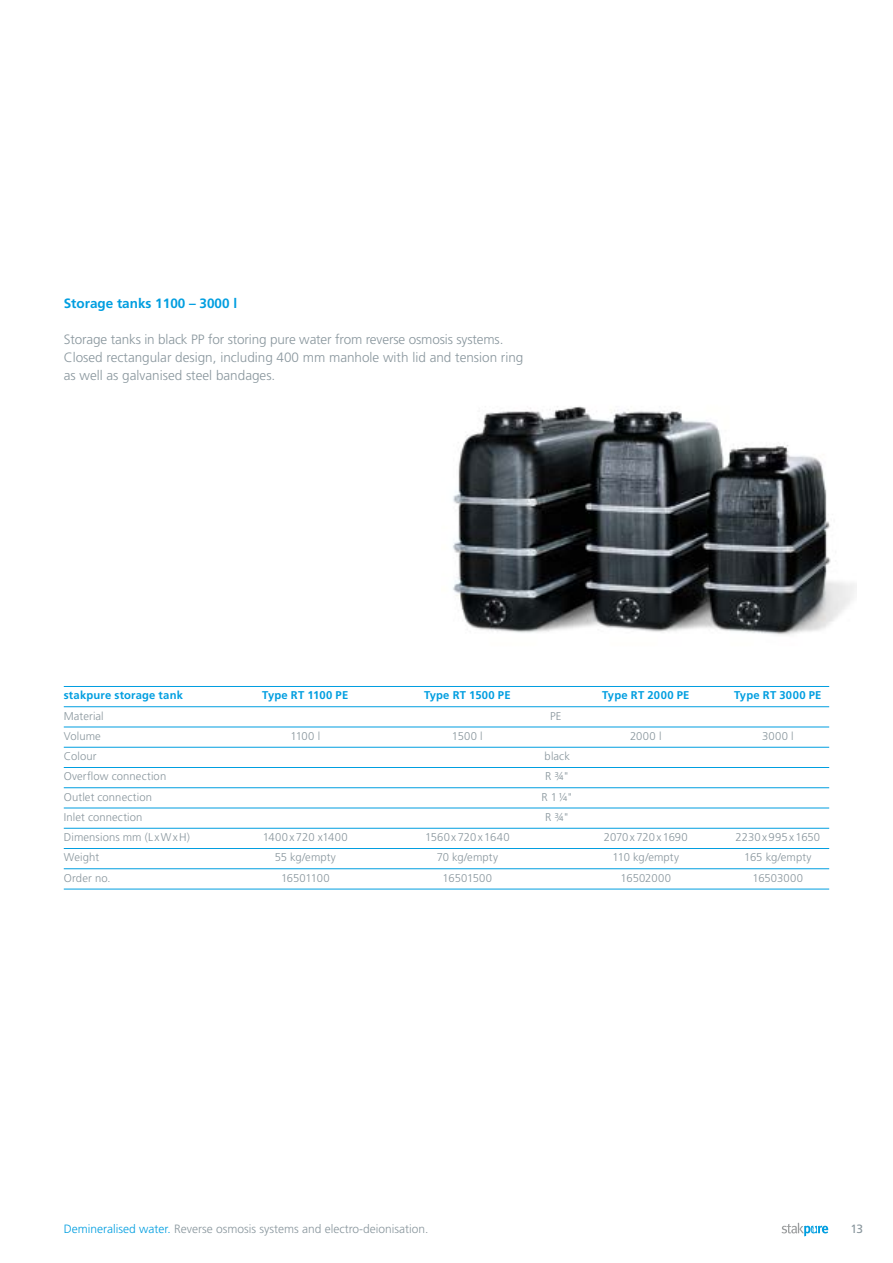
<style>
.page{position:relative;width:893px;height:1263px;background:#fff}
.page>*{position:absolute;margin:0;border:0;box-sizing:border-box;transform-origin:0 0}
.t1{font:300 13.5px/18px "Frutiger LT Pro";color:#89969d}
.t2{font:700 13.5px "Frutiger LT Pro";color:#009ee0}
.t3{font:300 12px "Frutiger LT Pro";color:#89969d}
.t4{font:12px "Frutiger LT Pro";color:#89969d}
.t5{font:300 11.25px "Frutiger LT Pro";letter-spacing:.01em;color:#89969d}
.t6{font:700 11.25px "Frutiger LT Pro";letter-spacing:.015em;color:#009ee0}
.t7{font:300 11.25px "Frutiger LT Pro";letter-spacing:.03em;color:#89969d}
.t8{font:300 11.25px "Frutiger LT Pro";letter-spacing:-.025em;color:#89969d}
.s1{color:#009ee0}
</style>
<div class="page">
<svg style="left:782px;top:1223px;width:46px;height:13px"></svg>
<hr style="left:64px;top:686px;width:765px;height:1px;background:#009ee0">
<hr style="left:64px;top:706px;width:765px;height:1px;background:#009ee0">
<hr style="left:64px;top:727px;width:765px;height:1px;background:#009ee0">
<hr style="left:64px;top:747px;width:765px;height:1px;background:#009ee0">
<hr style="left:64px;top:767px;width:765px;height:1px;background:#009ee0">
<hr style="left:64px;top:787px;width:765px;height:1px;background:#009ee0">
<hr style="left:64px;top:808px;width:765px;height:1px;background:#009ee0">
<hr style="left:64px;top:828px;width:765px;height:1px;background:#009ee0">
<hr style="left:64px;top:848px;width:765px;height:1px;background:#009ee0">
<hr style="left:64px;top:868px;width:765px;height:1px;background:#009ee0">
<hr style="left:64px;top:889px;width:765px;height:1px;background:#009ee0">
<img style="left:452px;top:406px;width:404px;height:229px">
<p class="t2" style="left:64px;top:295px;width:175px">Storage tanks 1100 – 3000 l</p>
<p class="t1" style="left:64px;top:330px;width:461px">Storage tanks in black PP for storing pure water from reverse osmosis systems.<br>Closed rectangular design, including 400 mm manhole with lid and tension ring as well as galvanised steel bandages.</p>
<p class="t6" style="left:64px;top:689px;width:121px">stakpure storage tank</p>
<p class="t6" style="left:262px;top:689px;width:88px">Type RT 1100 PE</p>
<p class="t6" style="left:424px;top:689px;width:88px">Type RT 1500 PE</p>
<p class="t6" style="left:602px;top:689px;width:89px">Type RT 2000 PE</p>
<p class="t6" style="left:734px;top:689px;width:89px">Type RT 3000 PE</p>
<p class="t5" style="left:64px;top:709px;width:42px">Material</p>
<p class="t5" style="left:550px;top:709px;width:13px">PE</p>
<p class="t5" style="left:64px;top:729px;width:39px">Volume</p>
<p class="t5" style="left:290px;top:729px;width:31px">1100 l</p>
<p class="t5" style="left:452px;top:729px;width:32px">1500 l</p>
<p class="t5" style="left:630px;top:729px;width:33px">2000 l</p>
<p class="t5" style="left:762px;top:729px;width:33px">3000 l</p>
<p class="t5" style="left:64px;top:750px;width:34px">Colour</p>
<p class="t5" style="left:545px;top:750px;width:27px">black</p>
<p class="t5" style="left:64px;top:770px;width:104px">Overflow connection</p>
<p class="t5" style="left:545px;top:770px;width:26px">R ¾"</p>
<p class="t5" style="left:64px;top:790px;width:90px">Outlet connection</p>
<p class="t5" style="left:541px;top:790px;width:33px">R 1¼"</p>
<p class="t5" style="left:64px;top:810px;width:80px">Inlet connection</p>
<p class="t5" style="left:545px;top:810px;width:26px">R ¾"</p>
<p class="t5" style="left:64px;top:831px;width:128px">Dimensions mm (L xWxH)</p>
<p class="t7" style="left:263px;top:831px;width:86px">1400x720 x1400</p>
<p class="t5" style="left:425px;top:831px;width:86px">1560x720x1640</p>
<p class="t5" style="left:604px;top:831px;width:85px">2070x720x1690</p>
<p class="t5" style="left:735px;top:831px;width:86px">2230x995x1650</p>
<p class="t5" style="left:64px;top:851px;width:37px">Weight</p>
<p class="t5" style="left:275px;top:851px;width:63px">55 kg/empty</p>
<p class="t5" style="left:437px;top:851px;width:63px">70 kg/empty</p>
<p class="t5" style="left:613px;top:851px;width:68px">110 kg/empty</p>
<p class="t5" style="left:744px;top:851px;width:69px">165 kg/empty</p>
<p class="t5" style="left:64px;top:871px;width:48px">Order no.</p>
<p class="t8" style="left:281px;top:871px;width:50px">16501100</p>
<p class="t5" style="left:443px;top:871px;width:51px">16501500</p>
<p class="t5" style="left:621px;top:871px;width:52px">16502000</p>
<p class="t5" style="left:752px;top:871px;width:52px">16503000</p>
<p class="t3" style="left:64px;top:1222px;width:366px"><span class="s1">Demineralised water.</span> Reverse osmosis systems and electro-deionisation.</p>
<p class="t4" style="left:850px;top:1222px;width:14px">13</p>
</div>
